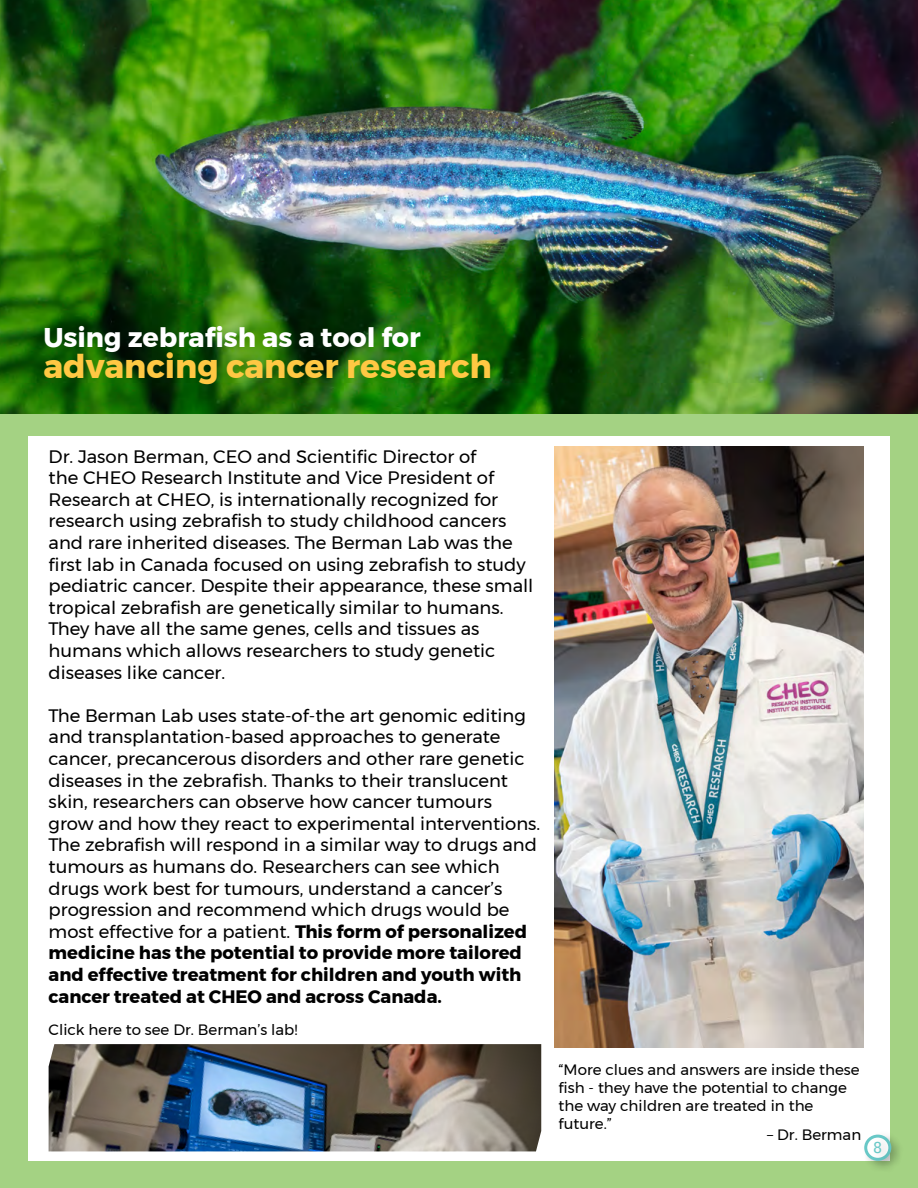
<style>
.page{position:relative;width:918px;height:1188px;background:#fff}
.page>*{position:absolute;margin:0;border:0;box-sizing:border-box;transform-origin:0 0}
.t1{font:700 33px "Gontserrat";color:#ffc843}
.t2{font:700 27px "Gontserrat";color:#fff}
.t3{font:18px/21.6px "Gontserrat";color:#000}
.t4{font:15px/18px "Gontserrat";color:#000}
.t5{font:15px "Menlo";color:#68c8c7}
.s1{font-weight:700}
</style>
<div class="page">
<img style="left:0;top:0;width:918px;height:415px">
<div style="left:0;top:415px;width:918px;height:773px;background:#a4d283"></div>
<div style="left:28px;top:436px;width:862px;height:725px;background:#fff"></div>
<img style="left:554px;top:446px;width:310px;height:601px">
<img style="left:49px;top:1044px;width:492px;height:107px">
<div style="left:861px;top:1131px;width:44px;height:42px;background:#000;opacity:.25"></div>
<svg style="left:866px;top:1136px;width:24px;height:23px"></svg>
<div style="left:864px;top:1135px;width:27px;height:26px;border:3px solid #68c8c7;border-radius:50%"></div>
<div style="left:871px;top:1139px;width:23px;height:27px;background:#000;opacity:.25"></div>
<h2 class="t2" style="left:43px;top:316px;width:379px">Using zebrafish as a tool for</h2>
<h1 class="t1" style="left:43px;top:340px;width:450px">advancing cancer research</h1>
<p class="t3" style="left:49px;top:445px;width:486px">Dr. Jason Berman, CEO and Scientific Director of<br>the CHEO Research Institute and Vice President of Research at CHEO, is internationally recognized for research using zebrafish to study childhood cancers and rare inherited diseases. The Berman Lab was the first lab in Canada focused on using zebrafish to study pediatric cancer. Despite their appearance, these small tropical zebrafish are genetically similar to humans.<br>They have all the same genes, cells and tissues as humans which allows researchers to study genetic diseases like cancer.</p>
<p class="t3" style="left:49px;top:704px;width:493px">The Berman Lab uses state-of-the art genomic editing and transplantation-based approaches to generate cancer, precancerous disorders and other rare genetic diseases in the zebrafish. Thanks to their translucent skin, researchers can observe how cancer tumours grow and how they react to experimental interventions.<br>The zebrafish will respond in a similar way to drugs and tumours as humans do. Researchers can see which drugs work best for tumours, understand a cancer’s progression and recommend which drugs would be most effective for a patient. <span class="s1">This form of personalized medicine has the potential to provide more tailored and effective treatment for children and youth with cancer treated at CHEO and across Canada.</span></p>
<p class="t4" style="left:49px;top:1021px;width:250px">Click here to see Dr. Berman’s lab!</p>
<p class="t4" style="left:559px;top:1061px;width:303px">“More clues and answers are inside these fish - they have the potential to change the way children are treated in the future.”</p>
<p class="t4" style="left:767px;top:1125px;width:95px">– Dr. Berman</p>
<p class="t5" style="left:873px;top:1137px;width:11px">8</p>
</div>
